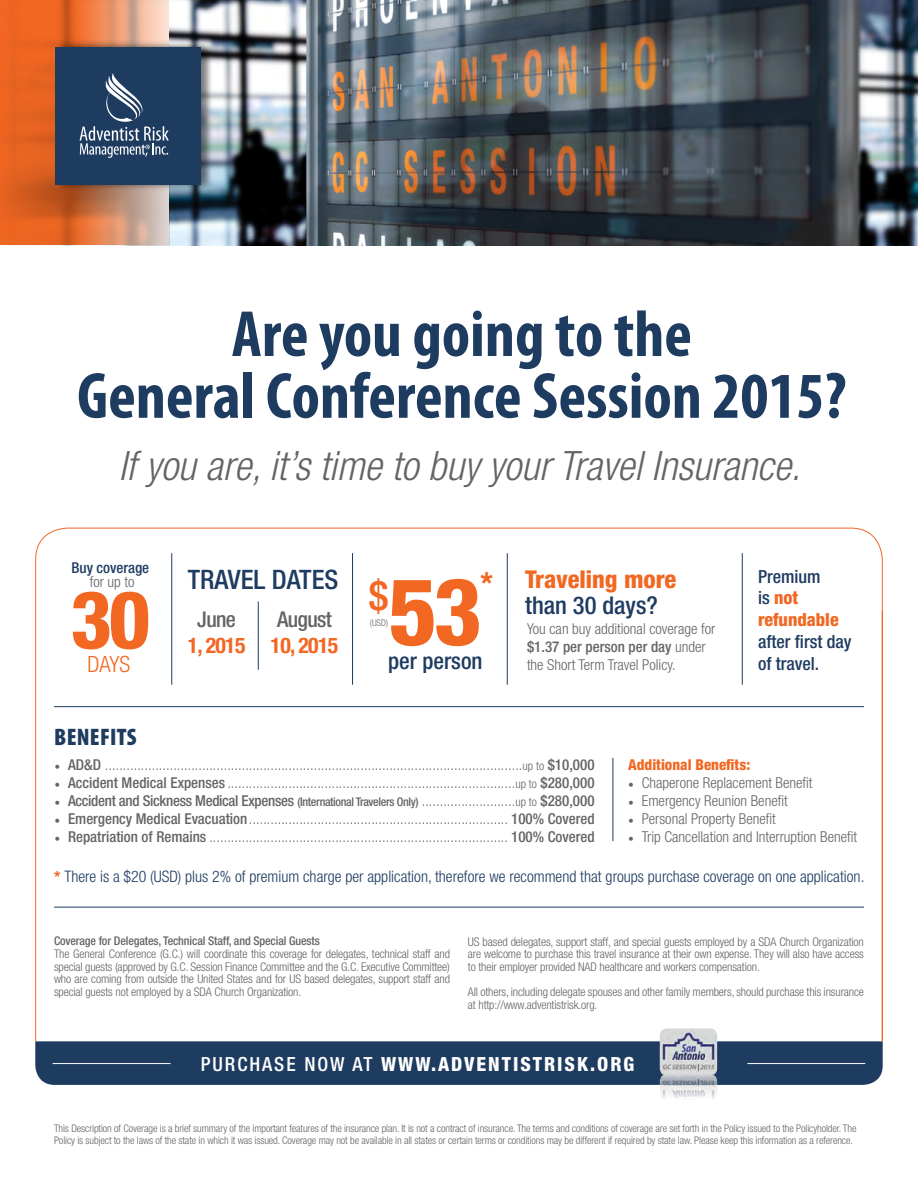
<style>
.page{position:relative;width:918px;height:1188px;background:#fff}
.page>*{position:absolute;margin:0;border:0;box-sizing:border-box;transform-origin:0 0}
.t1{font:800 condensed 93.3px "Helvetica Neue";color:#f26722}
.t2{font:800 condensed 80.1px "Helvetica Neue";color:#f26722}
.t3{font:700 condensed 65.85px/61.8px "Myriad Pro";color:#1e3b60;text-align:center}
.t4{font:500 condensed 40.95px "Helvetica Neue";color:#f26722}
.t5{font:italic 300 condensed 40.5px "Helvetica Neue";color:#636466}
.t6{font:800 condensed 30.6px "Helvetica Neue";color:#f26722}
.t7{font:500 condensed 26.85px "Helvetica Neue";color:#1e3b60}
.t8{font:800 condensed 24.6px "Helvetica Neue";color:#f26722}
.t9{font:500 condensed 24.6px "Helvetica Neue";color:#1e3b60}
.t10{font:900 condensed 24px "Myriad Pro";letter-spacing:.01em;color:#1e3b60}
.t11{font:500 condensed 22.8px "Helvetica Neue";color:#1e3b60}
.t12{font:300 condensed 22.5px "Helvetica Neue";color:#f26722}
.t13{font:700 condensed 21.75px "Helvetica Neue";letter-spacing:-.03em;color:#f26722}
.t14{font:500 condensed 21.75px "Helvetica Neue";letter-spacing:-.03em;color:#636466}
.t15{font:800 condensed 19.5px "Helvetica Neue";letter-spacing:.1em;color:#fff}
.t16{font:800 condensed 18.15px/21.8px "Helvetica Neue";color:#f26722}
.t17{font:500 condensed 18.15px/21.8px "Helvetica Neue";color:#1e3b60}
.t18{font:300 condensed 15.9px "Helvetica Neue";color:#1e3b60}
.t19{font:300 condensed 15px/18px "Helvetica Neue";color:#636466}
.t20{font:500 condensed 15px "Helvetica Neue";letter-spacing:-.02em;color:#636466}
.t21{font:800 condensed 15px "Helvetica Neue";color:#f26722}
.t22{font:500 condensed 15px "Helvetica Neue";color:#1e3b60}
.t23{font:300 condensed 12px/12.6px "Helvetica Neue";letter-spacing:-.01em;color:#636466;text-align:justify}
.t24{font:500 condensed 12px "Helvetica Neue";letter-spacing:-.01em;color:#636466}
.t25{font:300 condensed 10.5px/12.6px "Helvetica Neue";letter-spacing:-.01em;color:#636466}
.t26{font:300 condensed 9.15px "Helvetica Neue";color:#636466}
.s1{font-weight:500}
.s2{font-weight:500;color:#1e3b60}
.s3{font-family:"Minion Pro";font-weight:400;font-stretch:normal}
.s4{font-size:12px}
.s5{font-weight:300}
.s6{font-weight:300;font-size:12px}
.s7{font-weight:800;font-size:15.45px;color:#f26722}
</style>
<div class="page">
<img style="left:169px;top:0;width:749px;height:245px">
<svg style="left:0;top:0;width:169px;height:245px;background:#e07641"></svg>
<div style="left:35px;top:1042px;width:848px;height:43px;background:#1e3b60"></div>
<svg style="left:35px;top:528px;width:848px;height:514px"></svg>
<div style="left:56px;top:41px;width:158px;height:150px;background:#000;opacity:.5"></div>
<div style="left:55px;top:47px;width:146px;height:138px;background:#1e3b60"></div>
<svg style="left:80px;top:73px;width:89px;height:85px"></svg>
<hr style="left:54px;top:706px;width:810px;height:1px;background:#1e3b60">
<hr style="left:54px;top:907px;width:810px;height:1px;background:#1e3b60">
<hr style="left:171px;top:553px;width:1px;height:132px;background:#1e3b60">
<hr style="left:352px;top:553px;width:1px;height:132px;background:#1e3b60">
<hr style="left:507px;top:553px;width:1px;height:132px;background:#1e3b60">
<hr style="left:613px;top:758px;width:1px;height:83px;background:#1e3b60">
<hr style="left:742px;top:553px;width:1px;height:132px;background:#1e3b60">
<hr style="left:258px;top:602px;width:1px;height:68px;background:#1e3b60">
<hr style="left:53px;top:1063px;width:118px;height:1px;background:#fff">
<hr style="left:747px;top:1063px;width:118px;height:1px;background:#fff">
<img style="left:660px;top:1028px;width:57px;height:46px">
<img style="left:660px;top:1074px;width:57px;height:25px">
<h3 class="t3" style="left:77px;top:302px;width:771px">Are you going to the<br>General Conference Session 2015?</h3>
<h3 class="t5" style="left:119px;top:442px;width:683px">If you are, it’s time to buy your Travel Insurance.</h3>
<p class="t22" style="left:71px;top:558px;width:79px">Buy coverage</p>
<p class="t19" style="left:90px;top:573px;width:46px">for up to</p>
<h2 class="t2" style="left:70px;top:570px;width:82px">30</h2>
<h3 class="t12" style="left:87px;top:652px;width:44px">DAYS</h3>
<h3 class="t10" style="left:54px;top:722px;width:84px">BENEFITS</h3>
<h3 class="t7" style="left:188px;top:564px;width:152px">TRAVEL DATES</h3>
<h3 class="t14" style="left:277px;top:606px;width:56px">August</h3>
<h3 class="t13" style="left:271px;top:627px;width:69px">10, 2015</h3>
<h3 class="t14" style="left:197px;top:606px;width:40px">June</h3>
<h3 class="t13" style="left:188px;top:627px;width:59px">1, 2015</h3>
<h3 class="t6" style="left:480px;top:564px;width:14px">*</h3>
<h3 class="t4" style="left:369px;top:571px;width:21px">$</h3>
<h1 class="t1" style="left:389px;top:554px;width:95px">53</h1>
<h3 class="t11" style="left:388px;top:648px;width:96px">per person</h3>
<p class="t26" style="left:370px;top:618px;width:20px">(USD)</p>
<h3 class="t8" style="left:525px;top:564px;width:153px">Traveling more</h3>
<h3 class="t9" style="left:525px;top:591px;width:134px">than 30 days?</h3>
<p class="t19" style="left:527px;top:620px;width:190px">You can buy additional coverage for <span class="s1">$1.37 per person per day</span> under the Short Term Travel Policy.</p>
<p class="t16" style="left:758px;top:565px;width:82px"><span class="s2">Premium<br>is</span> not refundable</p>
<p class="t17" style="left:758px;top:630px;width:95px">after first day of travel.</p>
<p class="t19" style="left:55px;top:755px;width:542px"><span class="s3">•</span> <span class="s1">AD&amp;D</span> ....................................................................................................................<span class="s4">up to</span> <span class="s1">$10,000</span></p>
<p class="t19" style="left:55px;top:773px;width:541px"><span class="s3">•</span> <span class="s1">Accident Medical Expenses</span> ................................................................................<span class="s4">up to</span> <span class="s1">$280,000</span></p>
<p class="t20" style="left:55px;top:792px;width:541px"><span class="s3">•</span> Accident and Sickness Medical Expenses <span class="s4">(International Travelers Only)</span> <span class="s5">..........................</span><span class="s6">up to</span> $280,000</p>
<p class="t19" style="left:55px;top:809px;width:542px"><span class="s3">•</span> <span class="s1">Emergency Medical Evacuation</span>........................................................................ <span class="s1">100% Covered</span></p>
<p class="t19" style="left:55px;top:827px;width:542px"><span class="s3">•</span> <span class="s1">Repatriation of Remains</span> ................................................................................... <span class="s1">100% Covered</span></p>
<p class="t21" style="left:628px;top:755px;width:124px">Additional Benefits:</p>
<p class="t19" style="left:628px;top:774px;width:186px"><span class="s3">•</span> Chaperone Replacement Benefit</p>
<p class="t19" style="left:628px;top:792px;width:161px"><span class="s3">•</span> Emergency Reunion Benefit</p>
<p class="t19" style="left:628px;top:810px;width:149px"><span class="s3">•</span> Personal Property Benefit</p>
<p class="t19" style="left:628px;top:828px;width:230px"><span class="s3">•</span> Trip Cancellation and Interruption Benefit</p>
<p class="t18" style="left:54px;top:868px;width:812px"><span class="s7">*</span> There is a $20 (USD) plus 2% of premium charge per application, therefore we recommend that groups purchase coverage on one application.</p>
<p class="t24" style="left:54px;top:934px;width:267px">Coverage for Delegates, Technical Staff, and Special Guests</p>
<p class="t23" style="left:54px;top:947px;width:398px">The General Conference (G.C.) will coordinate this coverage for delegates, technical staff and special guests (approved by G.C. Session Finance Committee and the G.C. Executive Committee) who are coming from outside the United States and for US based delegates, support staff and special guests not employed by a SDA Church Organization.</p>
<p class="t23" style="left:468px;top:935px;width:398px">US based delegates, support staff, and special guests employed by a SDA Church Organization are welcome to purchase this travel insurance at their own expense. They will also have access to their employer provided NAD healthcare and workers compensation.</p>
<p class="t23" style="left:468px;top:985px;width:398px">All others, including delegate spouses and other family members, should purchase this insurance at http://www.adventistrisk.org.</p>
<h3 class="t15" style="left:201px;top:1052px;width:435px"><span class="s1">PURCHASE NOW AT</span> WWW.ADVENTISTRISK.ORG</h3>
<p class="t25" style="left:54px;top:1122px;width:804px">This Description of Coverage is a brief summary of the important features of the insurance plan. It is not a contract of insurance. The terms and conditions of coverage are set forth in the Policy issued to the Policyholder. The<br>Policy is subject to the laws of the state in which it was issued. Coverage may not be available in all states or certain terms or conditions may be different if required by state law. Please keep this information as a reference.</p>
</div>
